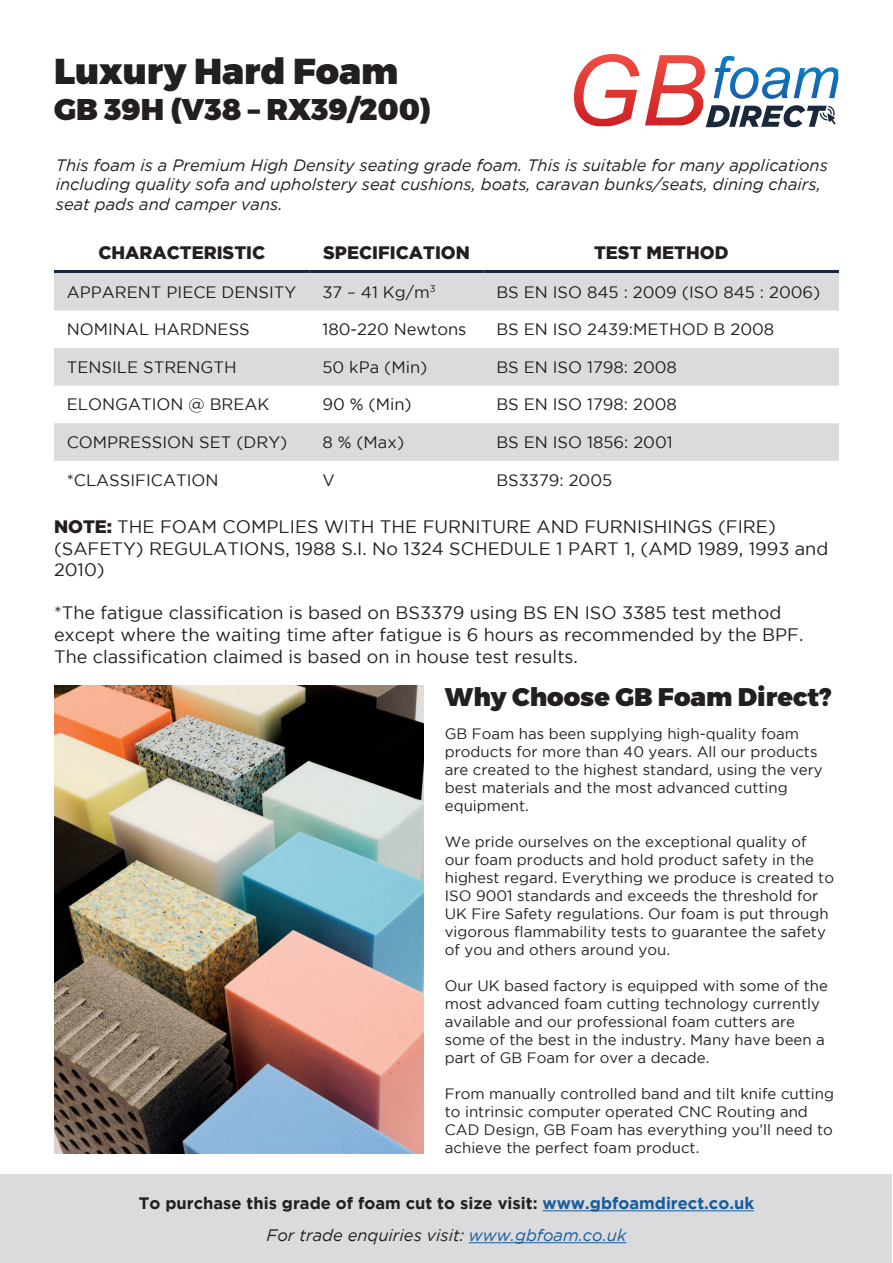
<style>
.page{position:relative;width:893px;height:1263px;background:#fff}
.page>*{position:absolute;margin:0;border:0;box-sizing:border-box;transform-origin:0 0}
.t1{font:900 36px "Montserrat";color:#231f20}
.t2{font:900 30px "Montserrat";color:#231f20}
.t3{font:900 25.5px "Montserrat";color:#231f20}
.t4{font:18px/21.6px "Gotham";color:#231f20}
.t5{font:900 18px "Gotham";color:#231f20}
.t6{font:16.5px "Gotham";color:#231f20}
.t7{font:italic 16.5px/19.8px "Gotham";color:#231f20}
.t8{font:700 16.5px "Gotham";color:#231f20}
.t9{font:15px/18px "Gotham";color:#231f20}
.s1{font-weight:900}
.s2{color:#175d9e}
</style>
<div class="page">
<svg style="left:54px;top:273px;width:785px;height:188px;fill:#dbdbde"></svg>
<hr style="left:54px;top:270px;width:256px;height:3px;background:#1a2839">
<hr style="left:310px;top:270px;width:174px;height:3px;background:#1a2839">
<hr style="left:484px;top:270px;width:355px;height:3px;background:#1a2839">
<img style="left:54px;top:686px;width:370px;height:467px">
<svg style="left:574px;top:54px;width:264px;height:73px"></svg>
<div style="left:1px;top:1174px;width:891px;height:89px;background:#dbdbde"></div>
<hr style="left:542px;top:1210px;width:212px;height:1px;background:#175d9e">
<hr style="left:469px;top:1242px;width:157px;height:1px;background:#175d9e">
<p class="t1" style="left:54px;top:48px;width:346px">Luxury Hard Foam</p>
<p class="t2" style="left:54px;top:90px;width:379px">GB 39H (V38 – RX39/200)</p>
<p class="t7" style="left:56px;top:155px;width:774px">This foam is a Premium High Density seating grade foam. This is suitable for many applications including quality sofa and upholstery seat cushions, boats, caravan bunks/seats, dining chairs, seat pads and camper vans.</p>
<p class="t5" style="left:98px;top:242px;width:168px">CHARACTERISTIC</p>
<p class="t5" style="left:323px;top:242px;width:148px">SPECIFICATION</p>
<p class="t5" style="left:594px;top:242px;width:136px">TEST METHOD</p>
<p class="t6" style="left:67px;top:283px;width:231px">APPARENT PIECE DENSITY</p>
<p class="t6" style="left:322px;top:283px;width:115px">37 – 41 Kg/m<sup>3</sup></p>
<p class="t6" style="left:496px;top:283px;width:326px">BS EN ISO 845 : 2009 (ISO 845 : 2006)</p>
<p class="t6" style="left:67px;top:320px;width:185px">NOMINAL HARDNESS</p>
<p class="t6" style="left:322px;top:320px;width:146px">180-220 Newtons</p>
<p class="t6" style="left:496px;top:320px;width:279px">BS EN ISO 2439:METHOD B 2008</p>
<p class="t6" style="left:67px;top:358px;width:171px">TENSILE STRENGTH</p>
<p class="t6" style="left:322px;top:358px;width:106px">50 kPa (Min)</p>
<p class="t6" style="left:496px;top:358px;width:182px">BS EN ISO 1798: 2008</p>
<p class="t6" style="left:67px;top:395px;width:204px">ELONGATION @ BREAK</p>
<p class="t6" style="left:322px;top:395px;width:91px">90 % (Min)</p>
<p class="t6" style="left:496px;top:395px;width:182px">BS EN ISO 1798: 2008</p>
<p class="t6" style="left:67px;top:433px;width:222px">COMPRESSION SET (DRY)</p>
<p class="t6" style="left:322px;top:433px;width:83px">8 % (Max)</p>
<p class="t6" style="left:496px;top:433px;width:178px">BS EN ISO 1856: 2001</p>
<p class="t6" style="left:67px;top:471px;width:153px">*CLASSIFICATION</p>
<p class="t6" style="left:322px;top:471px;width:14px">V</p>
<p class="t6" style="left:496px;top:471px;width:117px">BS3379: 2005</p>
<p class="t4" style="left:54px;top:516px;width:776px"><span class="s1">NOTE:</span> THE FOAM COMPLIES WITH THE FURNITURE AND FURNISHINGS (FIRE) (SAFETY) REGULATIONS, 1988 S.I. No 1324 SCHEDULE 1 PART 1, (AMD 1989, 1993 and<br>2010)</p>
<p class="t4" style="left:54px;top:602px;width:751px">*The fatigue classification is based on BS3379 using BS EN ISO 3385 test method except where the waiting time after fatigue is 6 hours as recommended by the BPF.<br>The classification claimed is based on in house test results.</p>
<p class="t3" style="left:445px;top:681px;width:388px">Why Choose GB Foam Direct?</p>
<p class="t9" style="left:445px;top:725px;width:379px">GB Foam has been supplying high-quality foam products for more than 40 years. All our products are created to the highest standard, using the very best materials and the most advanced cutting equipment.</p>
<p class="t9" style="left:445px;top:833px;width:391px">We pride ourselves on the exceptional quality of our foam products and hold product safety in the highest regard. Everything we produce is created to ISO 9001 standards and exceeds the threshold for UK Fire Safety regulations. Our foam is put through vigorous flammability tests to guarantee the safety of you and others around you.</p>
<p class="t9" style="left:445px;top:977px;width:385px">Our UK based factory is equipped with some of the most advanced foam cutting technology currently available and our professional foam cutters are some of the best in the industry. Many have been a part of GB Foam for over a decade.</p>
<p class="t9" style="left:445px;top:1085px;width:391px">From manually controlled band and tilt knife cutting to intrinsic computer operated CNC Routing and CAD Design, GB Foam has everything you’ll need to achieve the perfect foam product.</p>
<p class="t8" style="left:139px;top:1193px;width:617px">To purchase this grade of foam cut to size visit: <span class="s2">www.gbfoamdirect.co.uk</span></p>
<p class="t7" style="left:266px;top:1225px;width:361px">For trade enquiries visit: <span class="s2">www.gbfoam.co.uk</span></p>
</div>
